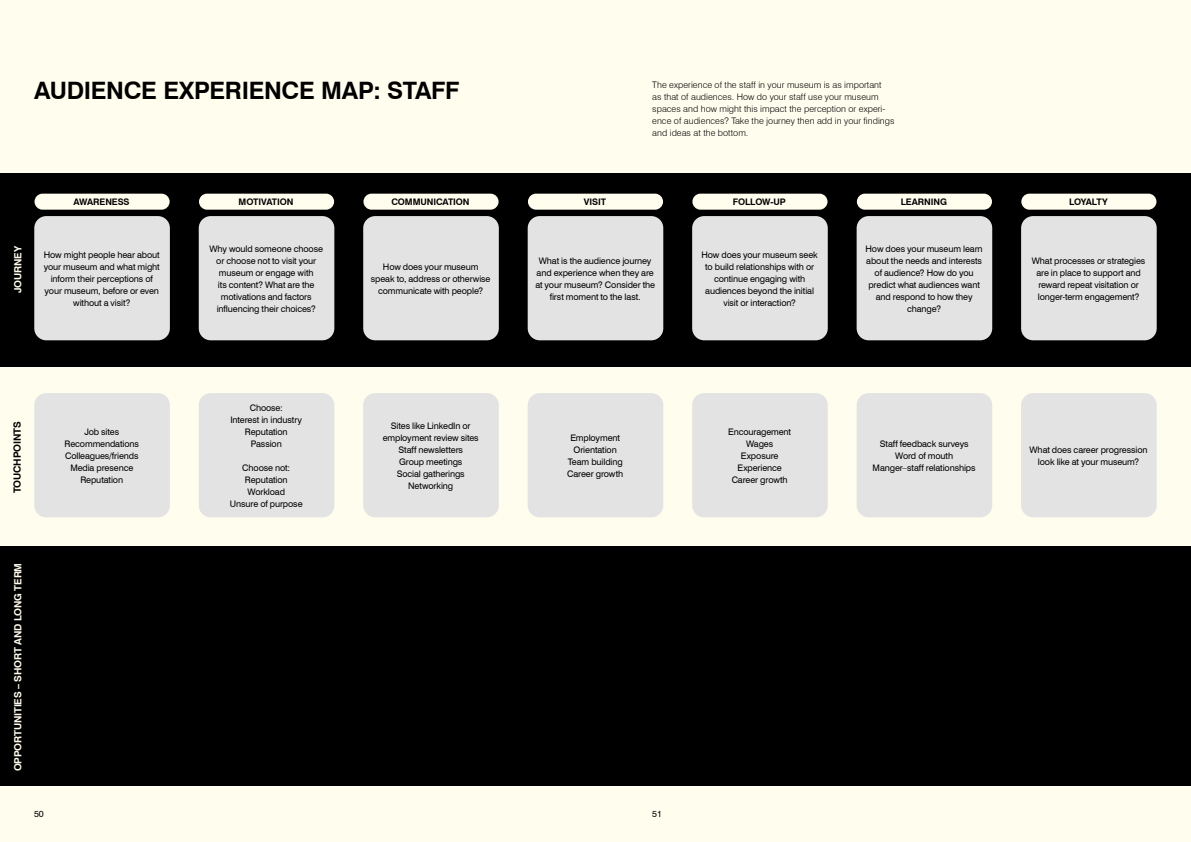
<style>
.page{position:relative;width:1191px;height:842px;background:#fffdee}
.page>*{position:absolute;margin:0;border:0;box-sizing:border-box;transform-origin:0 0}
.t1{font:700 24px "Swiss 721 BT";letter-spacing:-.015em;color:#000}
.Body{font:700 10px "Swiss 721 BT";letter-spacing:-.015em;color:#fffdee}
.Body-2{font:700 10px "Swiss 721 BT";letter-spacing:-.015em;color:#000}
.Body-3{font:9px/12px "Swiss 721 BT";letter-spacing:-.01em;color:#000;text-align:center}
.Body_SB{font:300 9px/12px "Swiss 721 BT";letter-spacing:.005em;color:#000}
.Body-4{font:700 9px "Swiss 721 BT";letter-spacing:-.015em;color:#000}
</style>
<div class="page">
<div style="left:0;top:546px;width:1191px;height:239px;background:#000"></div>
<div style="left:0;top:173px;width:1191px;height:193px;background:#000"></div>
<div style="left:35px;top:194px;width:135px;height:16px;background:#fffdee;border-radius:8px"></div>
<div style="left:34px;top:216px;width:136px;height:124px;background:#e3e3e3;border-radius:12px"></div>
<div style="left:692px;top:194px;width:135px;height:16px;background:#fffdee;border-radius:8px"></div>
<div style="left:692px;top:216px;width:135px;height:124px;background:#e3e3e3;border-radius:12px"></div>
<div style="left:857px;top:194px;width:135px;height:16px;background:#fffdee;border-radius:8px"></div>
<div style="left:856px;top:216px;width:136px;height:124px;background:#e3e3e3;border-radius:12px"></div>
<div style="left:1021px;top:194px;width:135px;height:16px;background:#fffdee;border-radius:8px"></div>
<div style="left:1021px;top:216px;width:135px;height:124px;background:#e3e3e3;border-radius:12px"></div>
<div style="left:528px;top:194px;width:135px;height:16px;background:#fffdee;border-radius:8px"></div>
<div style="left:527px;top:216px;width:136px;height:124px;background:#e3e3e3;border-radius:12px"></div>
<div style="left:199px;top:194px;width:135px;height:16px;background:#fffdee;border-radius:8px"></div>
<div style="left:199px;top:216px;width:135px;height:124px;background:#e3e3e3;border-radius:12px"></div>
<div style="left:363px;top:194px;width:135px;height:16px;background:#fffdee;border-radius:8px"></div>
<div style="left:363px;top:216px;width:136px;height:124px;background:#e3e3e3;border-radius:12px"></div>
<div style="left:34px;top:393px;width:136px;height:124px;background:#e3e3e3;border-radius:12px"></div>
<div style="left:692px;top:393px;width:135px;height:124px;background:#e3e3e3;border-radius:12px"></div>
<div style="left:856px;top:393px;width:136px;height:124px;background:#e3e3e3;border-radius:12px"></div>
<div style="left:1021px;top:393px;width:135px;height:124px;background:#e3e3e3;border-radius:12px"></div>
<div style="left:527px;top:393px;width:136px;height:124px;background:#e3e3e3;border-radius:12px"></div>
<div style="left:199px;top:393px;width:135px;height:124px;background:#e3e3e3;border-radius:12px"></div>
<div style="left:363px;top:393px;width:136px;height:124px;background:#e3e3e3;border-radius:12px"></div>
<p class="t1" style="left:34px;top:76px;width:427px">AUDIENCE EXPERIENCE MAP: STAFF</p>
<p class="Body" style="left:12px;top:293px;width:49px;rotate:-90deg">JOURNEY</p>
<p class="Body-4" style="left:73px;top:196px;width:58px">AWARENESS</p>
<p class="Body-3" style="left:44px;top:248px;width:118px">How might people hear about your museum and what might inform their perceptions of your museum, before or even without a visit?</p>
<p class="Body-4" style="left:239px;top:196px;width:56px">MOTIVATION</p>
<p class="Body-3" style="left:209px;top:242px;width:115px">Why would someone choose or choose not to visit your museum or engage with<br>its content? What are the motivations and factors influencing their choices?</p>
<p class="Body-4" style="left:391px;top:196px;width:80px">COMMUNICATION</p>
<p class="Body-3" style="left:371px;top:260px;width:121px">How does your museum speak to, address or otherwise communicate with people?</p>
<p class="Body_SB" style="left:652px;top:79px;width:244px">The experience of the staff in your museum is as important<br>as that of audiences. How do your staff use your museum spaces and how might this impact the perception or experi&shy;ence of audiences? Take the journey then add in your findings and ideas at the bottom.</p>
<p class="Body-4" style="left:584px;top:196px;width:24px">VISIT</p>
<p class="Body-3" style="left:535px;top:254px;width:121px">What is the audience journey and experience when they are at your museum? Consider the first moment to the last.</p>
<p class="Body-4" style="left:733px;top:196px;width:54px">FOLLOW-UP</p>
<p class="Body-3" style="left:701px;top:248px;width:118px">How does your museum seek to build relationships with or</p>
<p class="Body-3" style="left:705px;top:272px;width:110px">continue engaging with audiences beyond the initial visit or interaction?</p>
<p class="Body-4" style="left:900px;top:196px;width:48px">LEARNING</p>
<p class="Body-3" style="left:865px;top:242px;width:119px">How does your museum learn about the needs and interests of audience? How do you predict what audiences want and respond to how they change?</p>
<p class="Body-2" style="left:11px;top:493px;width:73px;rotate:-90deg">TOUCHPOINTS</p>
<p class="Body-3" style="left:84px;top:425px;width:36px">Job sites</p>
<p class="Body-3" style="left:65px;top:437px;width:76px">Recommendations</p>
<p class="Body-3" style="left:65px;top:449px;width:75px">Colleagues/friends</p>
<p class="Body-3" style="left:70px;top:461px;width:64px">Media presence</p>
<p class="Body-3" style="left:80px;top:473px;width:44px">Reputation</p>
<p class="Body-3" style="left:250px;top:401px;width:35px">Choose:</p>
<p class="Body-3" style="left:230px;top:413px;width:73px">Interest in industry</p>
<p class="Body-3" style="left:245px;top:425px;width:44px">Reputation</p>
<p class="Body-3" style="left:251px;top:437px;width:33px">Passion</p>
<p class="Body-3" style="left:242px;top:461px;width:49px">Choose not:</p>
<p class="Body-3" style="left:245px;top:473px;width:44px">Reputation</p>
<p class="Body-3" style="left:247px;top:485px;width:39px">Workload</p>
<p class="Body-3" style="left:230px;top:497px;width:74px">Unsure of purpose</p>
<p class="Body-3" style="left:383px;top:419px;width:98px">Sites like LinkedIn or employment review sites</p>
<p class="Body-3" style="left:398px;top:443px;width:66px">Staff newsletters</p>
<p class="Body-3" style="left:399px;top:455px;width:65px">Group meetings</p>
<p class="Body-3" style="left:397px;top:467px;width:70px">Social gatherings</p>
<p class="Body-3" style="left:408px;top:479px;width:46px">Networking</p>
<p class="Body-3" style="left:570px;top:431px;width:51px">Employment</p>
<p class="Body-3" style="left:573px;top:443px;width:45px">Orientation</p>
<p class="Body-3" style="left:567px;top:455px;width:57px">Team building</p>
<p class="Body-3" style="left:567px;top:467px;width:58px">Career growth</p>
<p class="Body" style="left:12px;top:771px;width:210px;rotate:-90deg">OPPORTUNITIES – SHORT AND LONG TERM</p>
<p class="Body-3" style="left:34px;top:808px;width:11px">50</p>
<p class="Body-3" style="left:652px;top:808px;width:11px">51</p>
<p class="Body-3" style="left:728px;top:425px;width:64px">Encouragement</p>
<p class="Body-3" style="left:746px;top:437px;width:29px">Wages</p>
<p class="Body-3" style="left:741px;top:449px;width:39px">Exposure</p>
<p class="Body-3" style="left:737px;top:461px;width:46px">Experience</p>
<p class="Body-3" style="left:731px;top:473px;width:58px">Career growth</p>
<p class="Body-3" style="left:879px;top:437px;width:90px">Staff feedback surveys</p>
<p class="Body-3" style="left:895px;top:449px;width:59px">Word of mouth</p>
<p class="Body-3" style="left:872px;top:461px;width:104px">Manger–staff relationships</p>
<p class="Body-4" style="left:1069px;top:196px;width:40px">LOYALTY</p>
<p class="Body-3" style="left:1032px;top:254px;width:115px">What processes or strategies are in place to support and reward repeat visitation or longer-term engagement?</p>
<p class="Body-3" style="left:1029px;top:443px;width:120px">What does career progression look like at your museum?</p>
</div>
